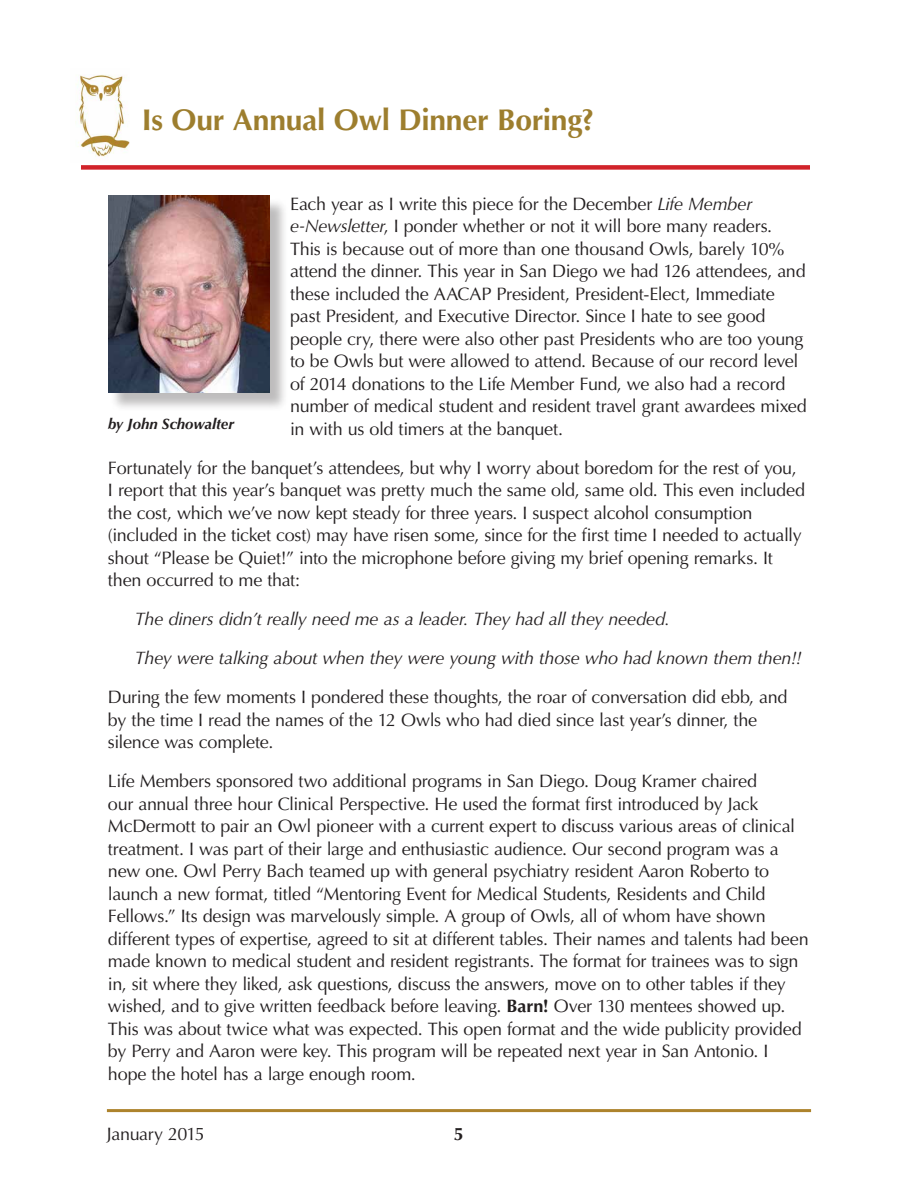
<style>
.page{position:relative;width:918px;height:1188px;background:#fff}
.page>*{position:absolute;margin:0;border:0;box-sizing:border-box;transform-origin:0 0}
.t1{font:700 30px "Optima LT Std";letter-spacing:-.005em;color:#9d7e2e}
.t2{font:18px/22.5px "Optima LT Std";letter-spacing:-.015em;color:#231f20}
.t3{font:italic 18px/39px "Optima LT Std";letter-spacing:-.015em;color:#231f20}
.t4{font:700 18px "Optima LT Std";color:#231f20}
.t5{font:italic 700 15px "Optima LT Std";color:#231f20}
.s1{font-style:italic}
.s2{font-weight:700}
</style>
<div class="page">
<hr style="left:107px;top:1109px;width:704px;height:3px;background:#ad832c">
<img style="left:75px;top:75px;width:55px;height:85px">
<div style="left:81px;top:165px;width:729px;height:5px;background:#d1232a"></div>
<div style="left:110px;top:198px;width:179px;height:213px;background:#231f20;opacity:.3"></div>
<img style="left:108px;top:196px;width:162px;height:196px">
<h1 class="t1" style="left:142px;top:102px;width:454px">Is Our Annual Owl Dinner Boring?</h1>
<p class="t2" style="left:290px;top:193px;width:518px">Each year as I write this piece for the December <span class="s1">Life Member e-Newsletter</span>, I ponder whether or not it will bore many readers.<br>This is because out of more than one thousand Owls, barely 10% attend the dinner. This year in San Diego we had 126 attendees, and these included the AACAP President, President-Elect, Immediate past President, and Executive Director. Since I hate to see good people cry, there were also other past Presidents who are too young to be Owls but were allowed to attend. Because of our record level of 2014 donations to the Life Member Fund, we also had a record number of medical student and resident travel grant awardees mixed in with us old timers at the banquet.</p>
<p class="t2" style="left:108px;top:457px;width:699px">Fortunately for the banquet’s attendees, but why I worry about boredom for the rest of you, I report that this year’s banquet was pretty much the same old, same old. This even included the cost, which we’ve now kept steady for three years. I suspect alcohol consumption (included in the ticket cost) may have risen some, since for the first time I needed to actually shout “Please be Quiet!” into the microphone before giving my brief opening remarks. It then occurred to me that:</p>
<p class="t3" style="left:135px;top:600px;width:668px">The diners didn’t really need me as a leader. They had all they needed.<br>They were talking about when they were young with those who had known them then!!</p>
<p class="t2" style="left:108px;top:686px;width:681px">During the few moments I pondered these thoughts, the roar of conversation did ebb, and by the time I read the names of the 12 Owls who had died since last year’s dinner, the silence was complete.</p>
<p class="t2" style="left:108px;top:770px;width:702px">Life Members sponsored two additional programs in San Diego. Doug Kramer chaired<br>our annual three hour Clinical Perspective. He used the format first introduced by Jack McDermott to pair an Owl pioneer with a current expert to discuss various areas of clinical treatment. I was part of their large and enthusiastic audience. Our second program was a new one. Owl Perry Bach teamed up with general psychiatry resident Aaron Roberto to launch a new format, titled “Mentoring Event for Medical Students, Residents and Child Fellows.” Its design was marvelously simple. A group of Owls, all of whom have shown different types of expertise, agreed to sit at different tables. Their names and talents had been made known to medical student and resident registrants. The format for trainees was to sign in, sit where they liked, ask questions, discuss the answers, move on to other tables if they wished, and to give written feedback before leaving. <span class="s2">Barn!</span> Over 130 mentees showed up.<br>This was about twice what was expected. This open format and the wide publicity provided by Perry and Aaron were key. This program will be repeated next year in San Antonio. I hope the hotel has a large enough room.</p>
<p class="t5" style="left:108px;top:415px;width:128px">by John Schowalter</p>
<p class="t2" style="left:107px;top:1123px;width:99px">January 2015</p>
<p class="t4" style="left:454px;top:1123px;width:12px">5</p>
</div>
